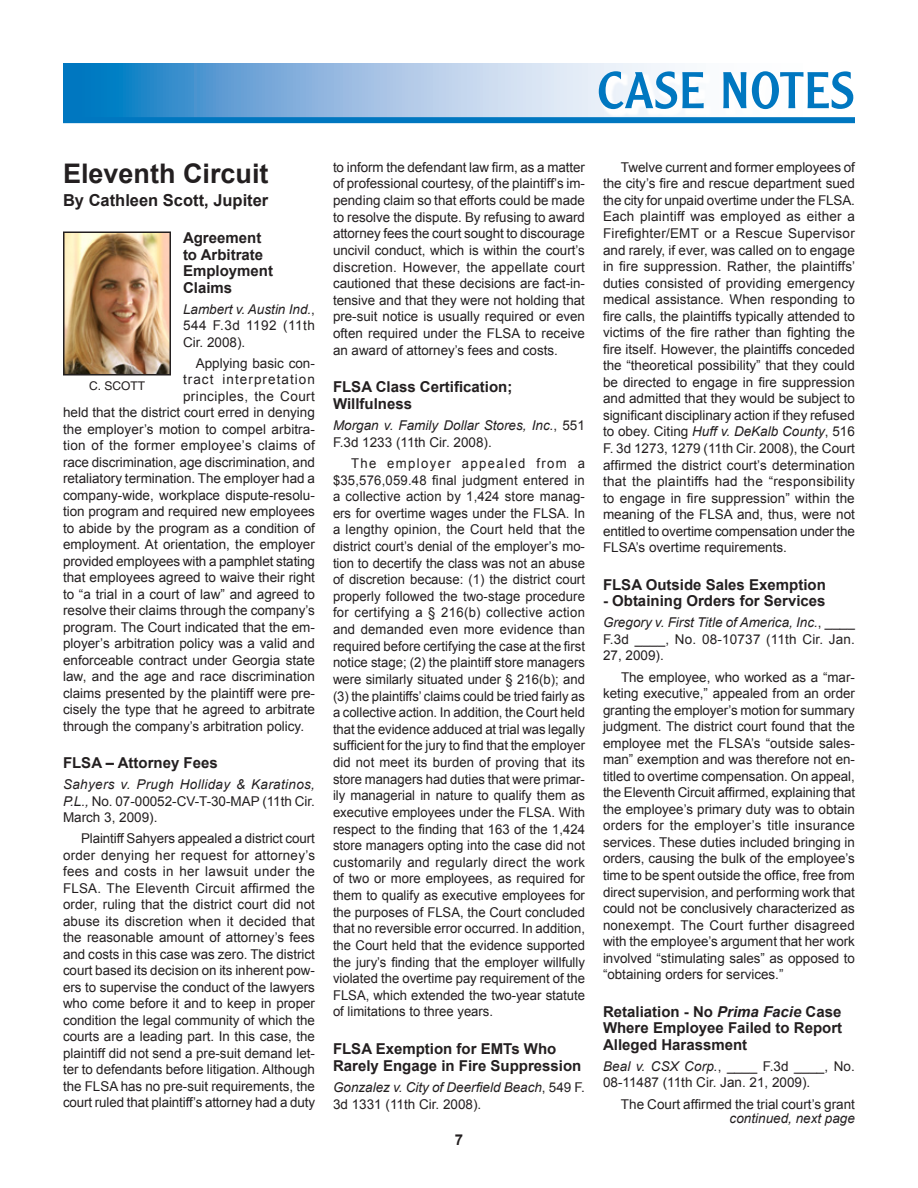
<style>
.page{position:relative;width:918px;height:1188px;background:#fff}
.page>*{position:absolute;margin:0;border:0;box-sizing:border-box;transform-origin:0 0}
.t1{font:54px "Clearface Gothic Regular DTC";color:#0077c0}
._18subh{font:700 27px "Arial";color:#231f20}
.byline{font:700 16.5px "Arial";color:#231f20}
._10subh{font:700 15px/16.5px "Arial";color:#231f20}
.text{font:13.5px/16.5px "Arial";color:#231f20;text-align:justify}
.text-2{font:italic 13.5px/16.6px "Arial";color:#231f20}
.text-3{font:13.5px "Arial";letter-spacing:.025em;color:#231f20}
.text-4{font:13.5px "Arial";letter-spacing:.08em;color:#231f20}
.text-5{font:13.5px "Arial";letter-spacing:.035em;color:#231f20}
.text-bullets{font:12px "Helvetica";color:#231f20}
.s1{font-style:italic}
.s2{font-style:normal}
</style>
<div class="page">
<svg style="left:66px;top:66px;width:609px;height:6px;background:#91bde1"></svg>
<div style="left:63px;top:63px;width:792px;height:60px;border:2px solid #fff"></div>
<svg style="left:63px;top:72px;width:792px;height:52px"></svg>
<div style="left:63px;top:117px;width:792px;height:6px;background:#0077c0"></div>
<img style="left:66px;top:234px;width:102px;height:138px">
<div style="left:63px;top:231px;width:108px;height:144px;border:2px solid #231f20"></div>
<p class="t1" style="left:597px;top:60px;width:260px">CASE NOTES</p>
<p class="_18subh" style="left:63px;top:156px;width:207px">Eleventh Circuit</p>
<p class="byline" style="left:63px;top:189px;width:207px">By Cathleen Scott, Jupiter</p>
<p class="_10subh" style="left:183px;top:230px;width:92px">Agreement to Arbitrate<br>Employment<br>Claims</p>
<p class="text" style="left:183px;top:301px;width:134px"><span class="s1">Lambert v. Austin Ind.</span>, 544 F.3d 1192 (11th Cir. 2008).</p>
<p class="text" style="left:196px;top:355px;width:121px">Applying basic con-</p>
<p class="text-4" style="left:183px;top:371px;width:134px">tract interpretation</p>
<p class="text-5" style="left:183px;top:387px;width:133px">principles, the Court</p>
<p class="text" style="left:63px;top:404px;width:253px">held that the district court erred in denying</p>
<p class="text" style="left:63px;top:421px;width:253px">the employer’s motion to compel arbitra-</p>
<p class="text-3" style="left:63px;top:437px;width:254px">tion of the former employee’s claims of</p>
<p class="text" style="left:63px;top:454px;width:253px">race discrimination, age discrimination, and</p>
<p class="text" style="left:63px;top:470px;width:254px">retaliatory termination. The employer had a</p>
<p class="text" style="left:63px;top:487px;width:253px">company-wide, workplace dispute-resolu-</p>
<p class="text" style="left:63px;top:503px;width:253px">tion program and required new employees</p>
<p class="text" style="left:63px;top:520px;width:254px">to abide by the program as a condition of</p>
<p class="text" style="left:63px;top:536px;width:253px">employment. At orientation, the employer</p>
<p class="text" style="left:63px;top:553px;width:254px">provided employees with a pamphlet stating</p>
<p class="text" style="left:63px;top:569px;width:254px">that employees agreed to waive their right</p>
<p class="text" style="left:63px;top:586px;width:253px">to “a trial in a court of law” and agreed to</p>
<p class="text" style="left:63px;top:602px;width:254px">resolve their claims through the company’s</p>
<p class="text" style="left:63px;top:619px;width:253px">program. The Court indicated that the em-</p>
<p class="text" style="left:63px;top:635px;width:253px">ployer’s arbitration policy was a valid and</p>
<p class="text" style="left:63px;top:652px;width:253px">enforceable contract under Georgia state</p>
<p class="text" style="left:63px;top:668px;width:253px">law, and the age and race discrimination</p>
<p class="text" style="left:63px;top:685px;width:253px">claims presented by the plaintiff were pre-</p>
<p class="text" style="left:63px;top:701px;width:254px">cisely the type that he agreed to arbitrate</p>
<p class="text" style="left:63px;top:718px;width:243px">through the company’s arbitration policy.</p>
<p class="_10subh" style="left:63px;top:755px;width:156px">FLSA – Attorney Fees</p>
<p class="text" style="left:63px;top:776px;width:254px"><span class="s1">Sahyers v. Prugh Holliday &amp; Karatinos, P.L.,</span> No. 07-00052-CV-T-30-MAP (11th Cir.<br>March 3, 2009).</p>
<p class="text" style="left:63px;top:830px;width:254px;text-indent:18px">Plaintiff Sahyers appealed a district court order denying her request for attorney’s fees and costs in her lawsuit under the FLSA. The Eleventh Circuit affirmed the order, ruling that the district court did not abuse its discretion when it decided that the reasonable amount of attorney’s fees and costs in this case was zero. The district court based its decision on its inherent pow&shy;ers to supervise the conduct of the lawyers who come before it and to keep in proper condition the legal community of which the courts are a leading part. In this case, the plaintiff did not send a pre-suit demand let&shy;ter to defendants before litigation. Although the FLSA has no pre-suit requirements, the court ruled that plaintiff’s attorney had a duty</p>
<p class="text-bullets" style="left:89px;top:378px;width:41px">C. SCOTT</p>
<p class="text" style="left:333px;top:159px;width:254px">to inform the defendant law firm, as a matter of professional courtesy, of the plaintiff’s im&shy;pending claim so that efforts could be made to resolve the dispute. By refusing to award attorney fees the court sought to discourage uncivil conduct, which is within the court’s discretion. However, the appellate court cautioned that these decisions are fact-in&shy;tensive and that they were not holding that pre-suit notice is usually required or even often required under the FLSA to receive an award of attorney’s fees and costs.</p>
<p class="_10subh" style="left:333px;top:379px;width:181px">FLSA Class Certification;<br>Willfulness</p>
<p class="text-2" style="left:333px;top:417px;width:254px">Morgan v. Family Dollar Stores, Inc.<span class="s2">, 551<br>F.3d 1233 (11th Cir. 2008).</span></p>
<p class="text" style="left:333px;top:455px;width:254px;text-indent:18px">The employer appealed from a $35,576,059.48 final judgment entered in a collective action by 1,424 store manag&shy;ers for overtime wages under the FLSA. In a lengthy opinion, the Court held that the district court’s denial of the employer’s mo&shy;tion to decertify the class was not an abuse of discretion because: (1) the district court properly followed the two-stage procedure for certifying a § 216(b) collective action and demanded even more evidence than required before certifying the case at the first notice stage; (2) the plaintiff store managers were similarly situated under § 216(b); and (3) the plaintiffs’ claims could be tried fairly as a collective action. In addition, the Court held that the evidence adduced at trial was legally sufficient for the jury to find that the employer did not meet its burden of proving that its store managers had duties that were primar&shy;ily managerial in nature to qualify them as executive employees under the FLSA. With respect to the finding that 163 of the 1,424 store managers opting into the case did not customarily and regularly direct the work of two or more employees, as required for them to qualify as executive employees for the purposes of FLSA, the Court concluded that no reversible error occurred. In addition, the Court held that the evidence supported the jury’s finding that the employer willfully violated the overtime pay requirement of the FLSA, which extended the two-year statute of limitations to three years.</p>
<p class="_10subh" style="left:333px;top:1041px;width:250px">FLSA Exemption for EMTs Who<br>Rarely Engage in Fire Suppression</p>
<p class="text-2" style="left:333px;top:1079px;width:253px">Gonzalez v. City of Deerfield Beach<span class="s2">, 549 F.<br>3d 1331 (11th Cir. 2008).</span></p>
<p class="text" style="left:603px;top:159px;width:254px;text-indent:18px">Twelve current and former employees of the city’s fire and rescue department sued the city for unpaid overtime under the FLSA.<br>Each plaintiff was employed as either a Firefighter/EMT or a Rescue Supervisor and rarely, if ever, was called on to engage in fire suppression. Rather, the plaintiffs’ duties consisted of providing emergency medical assistance. When responding to fire calls, the plaintiffs typically attended to victims of the fire rather than fighting the fire itself. However, the plaintiffs conceded the “theoretical possibility” that they could be directed to engage in fire suppression and admitted that they would be subject to significant disciplinary action if they refused to obey. Citing <span class="s1">Huff v. DeKalb County</span>, 516<br>F. 3d 1273, 1279 (11th Cir. 2008), the Court affirmed the district court’s determination that the plaintiffs had the “responsibility to engage in fire suppression” within the meaning of the FLSA and, thus, were not entitled to overtime compensation under the FLSA’s overtime requirements.</p>
<p class="_10subh" style="left:603px;top:577px;width:224px">FLSA Outside Sales Exemption</p>
<p class="_10subh" style="left:603px;top:593px;width:224px">- Obtaining Orders for Services</p>
<p class="text" style="left:603px;top:615px;width:254px"><span class="s1">Gregory v. First Title of America, Inc.</span>, ____ F.3d ____, No. 08-10737 (11th Cir. Jan.<br>27, 2009).</p>
<p class="text" style="left:603px;top:669px;width:254px;text-indent:18px">The employee, who worked as a “mar&shy;keting executive,” appealed from an order granting the employer’s motion for summary judgment. The district court found that the employee met the FLSA’s “outside sales&shy;man” exemption and was therefore not en&shy;titled to overtime compensation. On appeal, the Eleventh Circuit affirmed, explaining that the employee’s primary duty was to obtain orders for the employer’s title insurance services. These duties included bringing in orders, causing the bulk of the employee’s time to be spent outside the office, free from direct supervision, and performing work that could not be conclusively characterized as nonexempt. The Court further disagreed with the employee’s argument that her work involved “stimulating sales” as opposed to “obtaining orders for services.”</p>
<p class="_10subh" style="left:603px;top:1004px;width:241px;text-align:justify">Retaliation - No <span class="s1">Prima Facie</span> Case Where Employee Failed to Report Alleged Harassment</p>
<p class="text" style="left:603px;top:1058px;width:254px"><span class="s1">Beal v. CSX Corp.</span>, ____ F.3d ____, No.<br>08-11487 (11th Cir. Jan. 21, 2009).</p>
<p class="text" style="left:621px;top:1096px;width:235px">The Court affirmed the trial court’s grant</p>
<p class="text-2" style="left:730px;top:1110px;width:127px">continued, next page</p>
</div>
